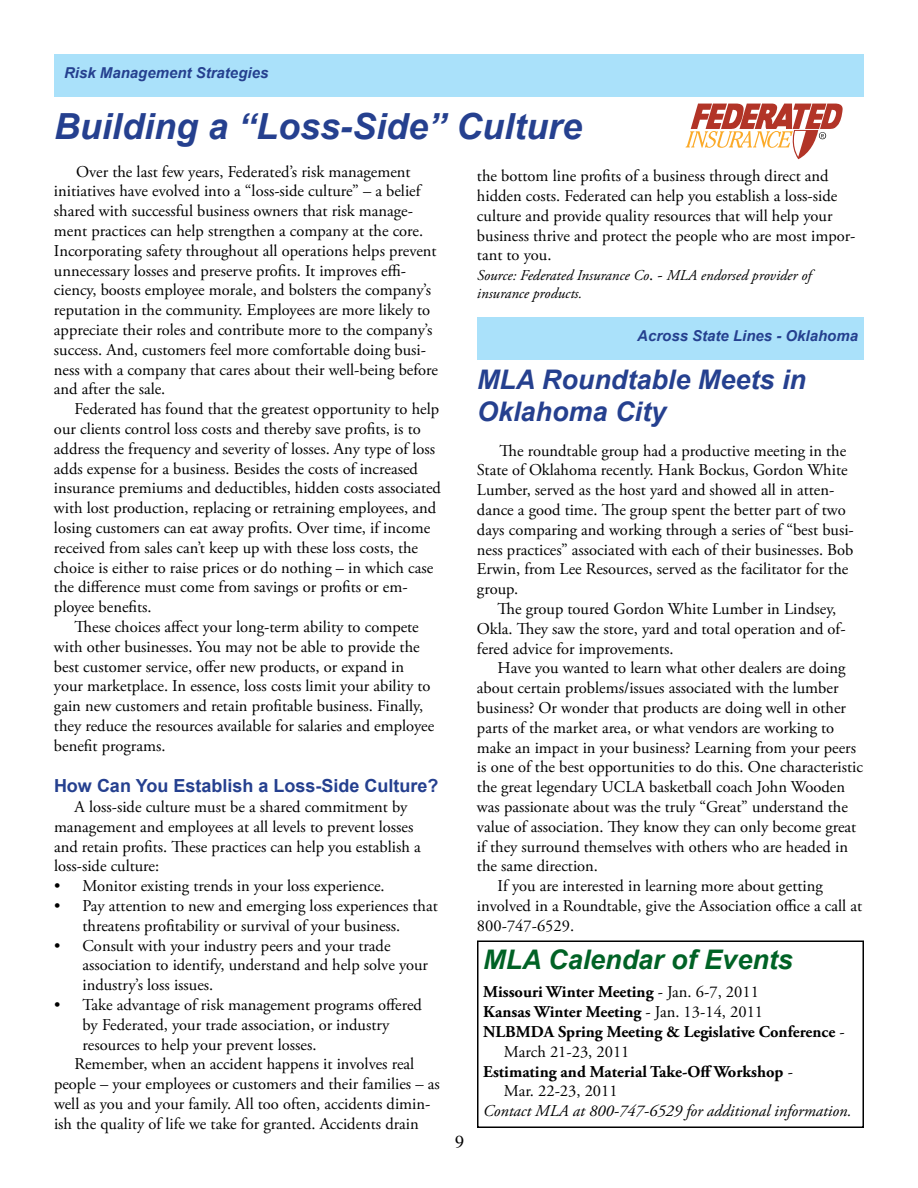
<style>
.page{position:relative;width:918px;height:1188px;background:#fff}
.page>*{position:absolute;margin:0;border:0;box-sizing:border-box;transform-origin:0 0}
.t1{font:italic 700 36px "Arial";color:#25408f}
.t2{font:italic 700 27px/32.4px "Arial";color:#25408f}
.t3{font:italic 700 27px "Arial";color:#006225}
.t4{font:700 18px "Arial";color:#25408f}
.t5{font:18px "Times";color:#000}
.t6{font:16.5px/19.8px "Adobe Garamond Pro";color:#000}
.t7{font:700 16.5px "Adobe Garamond Pro";color:#000}
.t8{font:italic 16.5px "Adobe Garamond Pro";color:#000}
.t9{font:italic 15px/18px "Adobe Garamond Pro";color:#000}
.t10{font:italic 700 15px "Arial";color:#25408f}
.s1{font-style:normal;font-size:16.5px}
.s2{font-weight:400}
</style>
<div class="page">
<div style="left:54px;top:54px;width:810px;height:42px;background:#aae1fa"></div>
<svg style="left:685px;top:103px;width:158px;height:57px"></svg>
<div style="left:477px;top:318px;width:387px;height:42px;background:#aae1fa"></div>
<div style="left:477px;top:940px;width:387px;height:188px;border:2px solid #000"></div>
<p class="t10" style="left:64px;top:63px;width:206px">Risk Management Strategies</p>
<h1 class="t1" style="left:54px;top:103px;width:530px">Building a “Loss-Side” Culture</h1>
<p class="t6" style="left:54px;top:162px;width:386px;text-indent:22px">Over the last few years, Federated’s risk management initiatives have evolved into a “loss-side culture” – a belief shared with successful business owners that risk manage&shy;ment practices can help strengthen a company at the core.<br>Incorporating safety throughout all operations helps prevent unnecessary losses and preserve profits. It improves effi&shy;ciency, boosts employee morale, and bolsters the company’s reputation in the community. Employees are more likely to appreciate their roles and contribute more to the company’s success. And, customers feel more comfortable doing busi&shy;ness with a company that cares about their well-being before and after the sale.</p>
<p class="t6" style="left:54px;top:400px;width:389px;text-indent:21px">Federated has found that the greatest opportunity to help our clients control loss costs and thereby save profits, is to address the frequency and severity of losses. Any type of loss adds expense for a business. Besides the costs of increased insurance premiums and deductibles, hidden costs associated with lost production, replacing or retraining employees, and losing customers can eat away profits. Over time, if income received from sales can’t keep up with these loss costs, the choice is either to raise prices or do nothing – in which case the difference must come from savings or profits or em&shy;ployee benefits.</p>
<p class="t6" style="left:54px;top:617px;width:382px;text-indent:21px">These choices affect your long-term ability to compete with other businesses. You may not be able to provide the best customer service, offer new products, or expand in your marketplace. In essence, loss costs limit your ability to gain new customers and retain profitable business. Finally, they reduce the resources available for salaries and employee benefit programs.</p>
<p class="t4" style="left:54px;top:774px;width:386px">How Can You Establish a Loss-Side Culture?</p>
<p class="t6" style="left:54px;top:797px;width:368px;text-indent:21px">A loss-side culture must be a shared commitment by management and employees at all levels to prevent losses and retain profits. These practices can help you establish a loss-side culture:</p>
<p class="t6" style="left:54px;top:877px;width:332px">• Monitor existing trends in your loss experience.</p>
<p class="t6" style="left:54px;top:896px;width:385px;text-align:center">• Pay attention to new and emerging loss experiences that threatens profitability or survival of your business.</p>
<p class="t6" style="left:83px;top:936px;width:347px;text-indent:-28px">• Consult with your industry peers and your trade association to identify, understand and help solve your industry’s loss issues.</p>
<p class="t6" style="left:54px;top:995px;width:370px">• Take advantage of risk management programs offered</p>
<p class="t6" style="left:83px;top:1015px;width:308px">by Federated, your trade association, or industry</p>
<p class="t6" style="left:83px;top:1035px;width:235px">resources to help your prevent losses.</p>
<p class="t6" style="left:75px;top:1055px;width:341px">Remember, when an accident happens it involves real</p>
<p class="t6" style="left:54px;top:1075px;width:387px">people – your employees or customers and their families – as</p>
<p class="t6" style="left:54px;top:1094px;width:378px">well as you and your family. All too often, accidents dimin-</p>
<p class="t6" style="left:54px;top:1114px;width:366px">ish the quality of life we take for granted. Accidents drain</p>
<p class="t6" style="left:477px;top:167px;width:380px">the bottom line profits of a business through direct and hidden costs. Federated can help you establish a loss-side culture and provide quality resources that will help your business thrive and protect the people who are most impor&shy;tant to you.</p>
<p class="t9" style="left:477px;top:267px;width:336px">Source: Federated Insurance Co<span class="s1">. -</span> MLA endorsed provider of insurance products.</p>
<p class="t10" style="left:637px;top:326px;width:222px">Across State Lines - Oklahoma</p>
<h2 class="t2" style="left:477px;top:364px;width:331px">MLA Roundtable Meets in<br>Oklahoma City</h2>
<p class="t6" style="left:477px;top:441px;width:378px;text-indent:23px">The roundtable group had a productive meeting in the State of Oklahoma recently. Hank Bockus, Gordon White Lumber, served as the host yard and showed all in atten&shy;dance a good time. The group spent the better part of two days comparing and working through a series of “best busi&shy;ness practices” associated with each of their businesses. Bob Erwin, from Lee Resources, served as the facilitator for the group.</p>
<p class="t6" style="left:477px;top:599px;width:370px;text-indent:21px">The group toured Gordon White Lumber in Lindsey,<br>Okla. They saw the store, yard and total operation and of&shy;fered advice for improvements.</p>
<p class="t6" style="left:498px;top:659px;width:349px">Have you wanted to learn what other dealers are doing</p>
<p class="t6" style="left:477px;top:679px;width:363px">about certain problems/issues associated with the lumber</p>
<p class="t6" style="left:477px;top:698px;width:371px">business? Or wonder that products are doing well in other</p>
<p class="t6" style="left:477px;top:718px;width:359px">parts of the market area, or what vendors are working to</p>
<p class="t6" style="left:477px;top:738px;width:381px">make an impact in your business? Learning from your peers</p>
<p class="t6" style="left:477px;top:758px;width:388px">is one of the best opportunities to do this. One characteristic</p>
<p class="t6" style="left:477px;top:778px;width:370px">the great legendary UCLA basketball coach John Wooden</p>
<p class="t6" style="left:477px;top:797px;width:372px">was passionate about was the truly “Great” understand the</p>
<p class="t6" style="left:477px;top:817px;width:381px">value of association. They know they can only become great</p>
<p class="t6" style="left:477px;top:837px;width:373px">if they surround themselves with others who are headed in</p>
<p class="t6" style="left:477px;top:857px;width:123px">the same direction.</p>
<p class="t6" style="left:498px;top:877px;width:327px">If you are interested in learning more about getting</p>
<p class="t6" style="left:477px;top:896px;width:387px">involved in a Roundtable, give the Association office a call at</p>
<p class="t6" style="left:477px;top:916px;width:99px">800-747-6529.</p>
<h2 class="t3" style="left:483px;top:942px;width:311px">MLA Calendar of Events</h2>
<p class="t7" style="left:483px;top:983px;width:277px">Missouri Winter Meeting <span class="s2">- Jan. 6-7, 2011</span></p>
<p class="t7" style="left:483px;top:1002px;width:281px">Kansas Winter Meeting <span class="s2">- Jan. 13-14, 2011</span></p>
<p class="t7" style="left:483px;top:1022px;width:363px">NLBMDA Spring Meeting &amp; Legislative Conference <span class="s2">-</span></p>
<p class="t6" style="left:504px;top:1042px;width:127px">March 21-23, 2011</p>
<p class="t7" style="left:483px;top:1062px;width:311px">Estimating and Material Take-Off Workshop <span class="s2">-</span></p>
<p class="t6" style="left:504px;top:1082px;width:115px">Mar. 22-23, 2011</p>
<p class="t8" style="left:483px;top:1101px;width:370px">Contact MLA at 800-747-6529 for additional information.</p>
<p class="t5" style="left:455px;top:1125px;width:10px">9</p>
</div>
